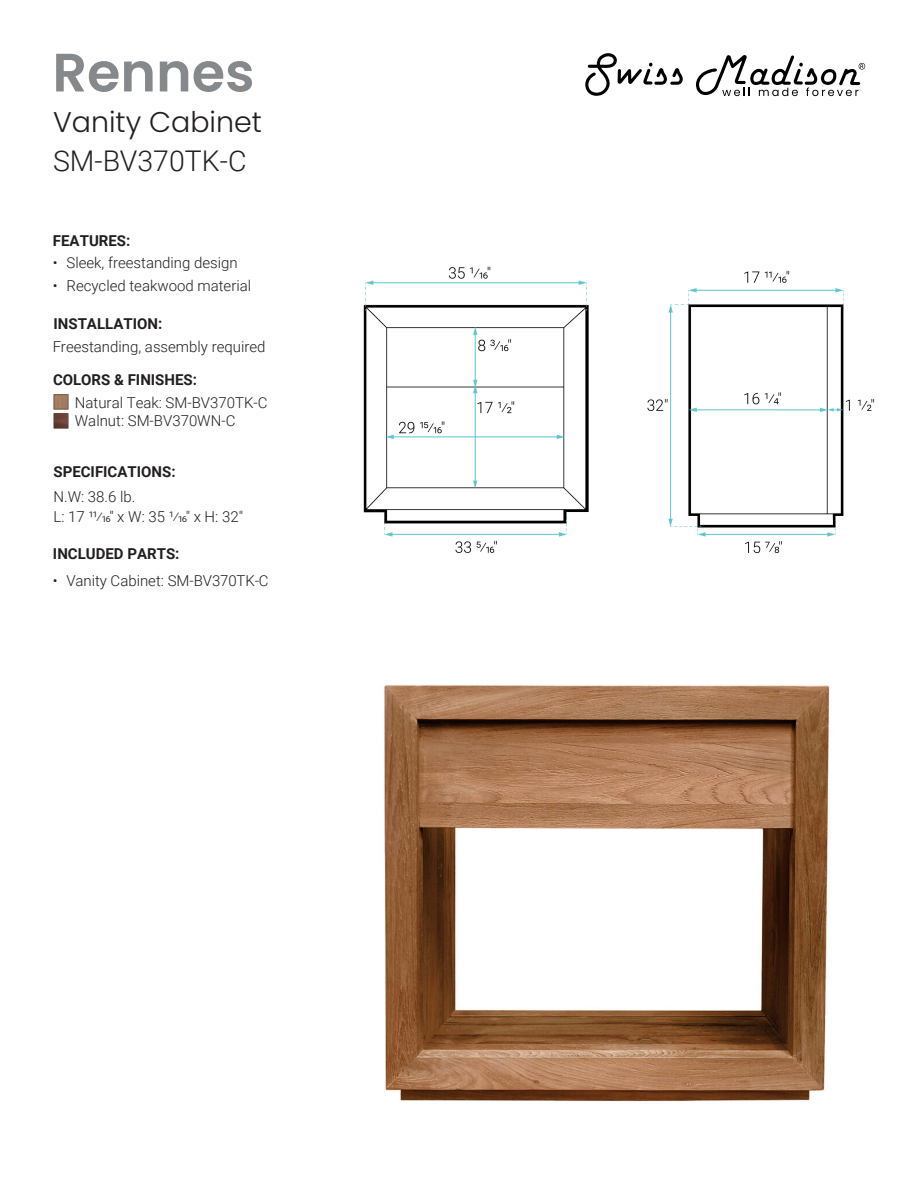
<style>
.page{position:relative;width:918px;height:1188px;background:#fff}
.page>*{position:absolute;margin:0;border:0;box-sizing:border-box;transform-origin:0 0}
.t1{font:600 54px "Poppins";color:#85898c}
.t2{font:300 28.5px "Poppins";color:#231f20}
.t3{font:300 28.5px "Roboto";color:#231f20}
.t4{font:300 15px/18px "Roboto";color:#231f20}
.t5{font:700 15px "Roboto";color:#231f20}
</style>
<div class="page">
<img style="left:384px;top:685px;width:446px;height:417px">
<svg style="left:585px;top:53px;width:98px;height:43px"></svg>
<svg style="left:696px;top:55px;width:169px;height:41px"></svg>
<img style="left:54px;top:395px;width:14px;height:14px">
<img style="left:54px;top:414px;width:14px;height:14px">
<img style="left:363px;top:266px;width:512px;height:287px">
<h1 class="t1" style="left:52px;top:41px;width:204px">Rennes</h1>
<h2 class="t2" style="left:53px;top:105px;width:210px">Vanity Cabinet</h2>
<h2 class="t3" style="left:53px;top:141px;width:195px">SM-BV370TK-C</h2>
<p class="t5" style="left:53px;top:230px;width:79px">FEATURES:</p>
<p class="t4" style="left:53px;top:253px;width:186px">• Sleek, freestanding design</p>
<p class="t4" style="left:53px;top:276px;width:200px">• Recycled teakwood material</p>
<p class="t5" style="left:54px;top:313px;width:110px">INSTALLATION:</p>
<p class="t4" style="left:53px;top:337px;width:214px">Freestanding, assembly required</p>
<p class="t5" style="left:53px;top:370px;width:146px">COLORS &amp; FINISHES:</p>
<p class="t4" style="left:75px;top:393px;width:194px">Natural Teak: SM-BV370TK-C<br>Walnut: SM-BV370WN-C</p>
<p class="t5" style="left:54px;top:461px;width:124px">SPECIFICATIONS:</p>
<p class="t4" style="left:54px;top:487px;width:191px;line-height:19.5px">N.W: 38.6 lb.<br>L: 17 ¹¹⁄16" x W: 35 ¹⁄16" x H: 32"</p>
<p class="t5" style="left:53px;top:543px;width:128px">INCLUDED PARTS:</p>
<p class="t4" style="left:53px;top:571px;width:217px">• Vanity Cabinet: SM-BV370TK-C</p>
</div>
